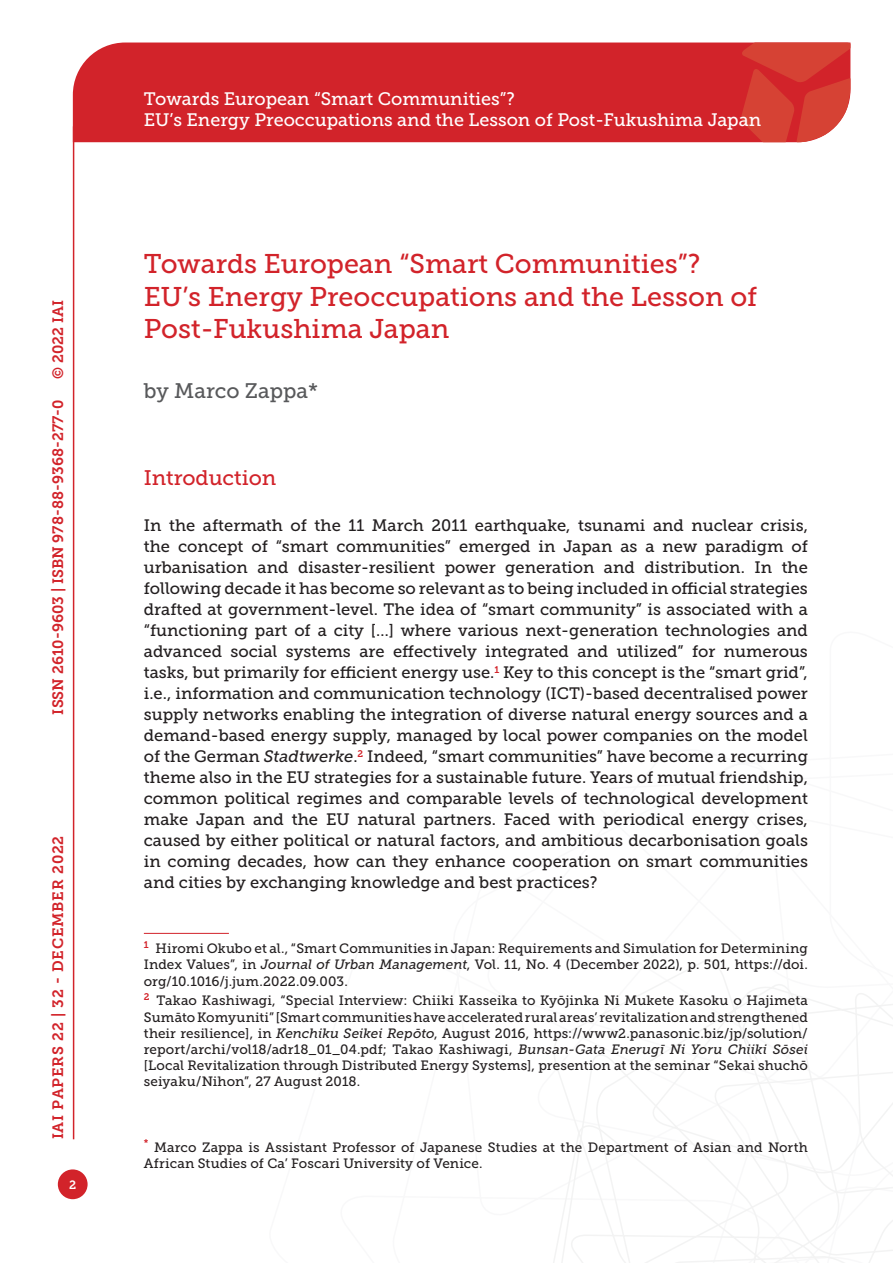
<style>
.page{position:relative;width:893px;height:1263px;background:#fff}
.page>*{position:absolute;margin:0;border:0;box-sizing:border-box;transform-origin:0 0}
.Titolo_prima{font:27px/32.4px "Museo Slab 500";color:#d2232a}
.Autori{font:21px "Museo Slab 500";color:#58595b}
.Titolo_paragrafo{font:21px "Museo Slab 500";letter-spacing:-.005em;color:#d2232a}
.t1{font:18px/21.6px "Museo Slab 500";color:#fff}
.Testo{font:16.5px/21px "Museo Slab 500";color:#231f20;text-align:justify}
.t2{font:15px "Museo Slab 700";color:#d2232a}
.t3{font:15px "Museo Slab 700";letter-spacing:.05em;color:#d2232a}
.Nota{font:13.5px/16.2px "Museo Slab 500";letter-spacing:.01em;color:#231f20;text-align:justify}
.t4{font:12px "Museo Slab 700";color:#fff}
.s1{font-style:italic}
</style>
<div class="page">
<svg style="left:553px;top:960px;width:340px;height:303px"></svg>
<div style="left:73px;top:43px;width:668px;height:99px;background:#d2232a"></div>
<svg style="left:741px;top:43px;width:109px;height:99px;background:#d6433b"></svg>
<div style="left:58px;top:1169px;width:30px;height:30px;background:#d2232a;border-radius:50%"></div>
<hr style="left:73px;top:126px;width:1px;height:1013px;background:#d2232a">
<hr style="left:144px;top:933px;width:85px;height:1px;background:#d2232a">
<p class="t2" style="left:50px;top:379px;width:80px;rotate:-90deg">© 2022 IAI</p>
<p class="t2" style="left:49px;top:714px;width:316px;rotate:-90deg">ISSN 2610-9603 | ISBN 978-88-9368-277-0</p>
<p class="t3" style="left:50px;top:1139px;width:305px;rotate:-90deg">IAI PAPERS 22 | 32 - DECEMBER 2022</p>
<p class="t4" style="left:69px;top:1178px;width:9px">2</p>
<p class="t1" style="left:144px;top:88px;width:619px">Towards European “Smart Communities”?<br>EU’s Energy Preoccupations and the Lesson of Post-Fukushima Japan</p>
<p class="Titolo_prima" style="left:144px;top:248px;width:615px">Towards European “Smart Communities”?<br>EU’s Energy Preoccupations and the Lesson of<br>Post-Fukushima Japan</p>
<p class="Autori" style="left:144px;top:379px;width:176px">by Marco Zappa*</p>
<p class="Titolo_paragrafo" style="left:144px;top:466px;width:134px">Introduction</p>
<p class="Testo" style="left:144px;top:515px;width:666px">In the aftermath of the 11 March 2011 earthquake, tsunami and nuclear crisis, the concept of “smart communities” emerged in Japan as a new paradigm of urbanisation and disaster-resilient power generation and distribution. In the following decade it has become so relevant as to being included in official strategies drafted at government-level. The idea of “smart community” is associated with a “functioning part of a city […] where various next-generation technologies and advanced social systems are effectively integrated and utilized” for numerous tasks, but primarily for efficient energy use.<sup>1</sup> Key to this concept is the “smart grid”, i.e., information and communication technology (ICT)-based decentralised power supply networks enabling the integration of diverse natural energy sources and a demand-based energy supply, managed by local power companies on the model of the German <span class="s1">Stadtwerke</span>.<sup>2</sup> Indeed, “smart communities” have become a recurring theme also in the EU strategies for a sustainable future. Years of mutual friendship, common political regimes and comparable levels of technological development make Japan and the EU natural partners. Faced with periodical energy crises, caused by either political or natural factors, and ambitious decarbonisation goals in coming decades, how can they enhance cooperation on smart communities and cities by exchanging knowledge and best practices?</p>
<p class="Nota" style="left:144px;top:940px;width:666px"><sup>1</sup> Hiromi Okubo et al., “Smart Communities in Japan: Requirements and Simulation for Determining Index Values”, in <span class="s1">Journal of Urban Management</span>, Vol. 11, No. 4 (December 2022), p. 501, https://doi. org/10.1016/j.jum.2022.09.003.</p>
<p class="Nota" style="left:144px;top:993px;width:666px"><sup>2</sup> Takao Kashiwagi, “Special Interview: Chiiki Kasseika to Kyōjinka Ni Mukete Kasoku o Hajimeta Sumāto Komyuniti” [Smart communities have accelerated rural areas’ revitalization and strengthened their resilience], in <span class="s1">Kenchiku Seikei Repōto</span>, August 2016, https://www2.panasonic.biz/jp/solution/ report/archi/vol18/adr18_01_04.pdf; Takao Kashiwagi, <span class="s1">Bunsan-Gata Enerugī Ni Yoru Chiiki Sōsei </span>[Local Revitalization through Distributed Energy Systems], presention at the seminar “Sekai shuchō seiyaku/Nihon”, 27 August 2018.</p>
<p class="Nota" style="left:144px;top:1139px;width:666px"><sup>*</sup> Marco Zappa is Assistant Professor of Japanese Studies at the Department of Asian and North<br>African Studies of Ca’ Foscari University of Venice.</p>
</div>
